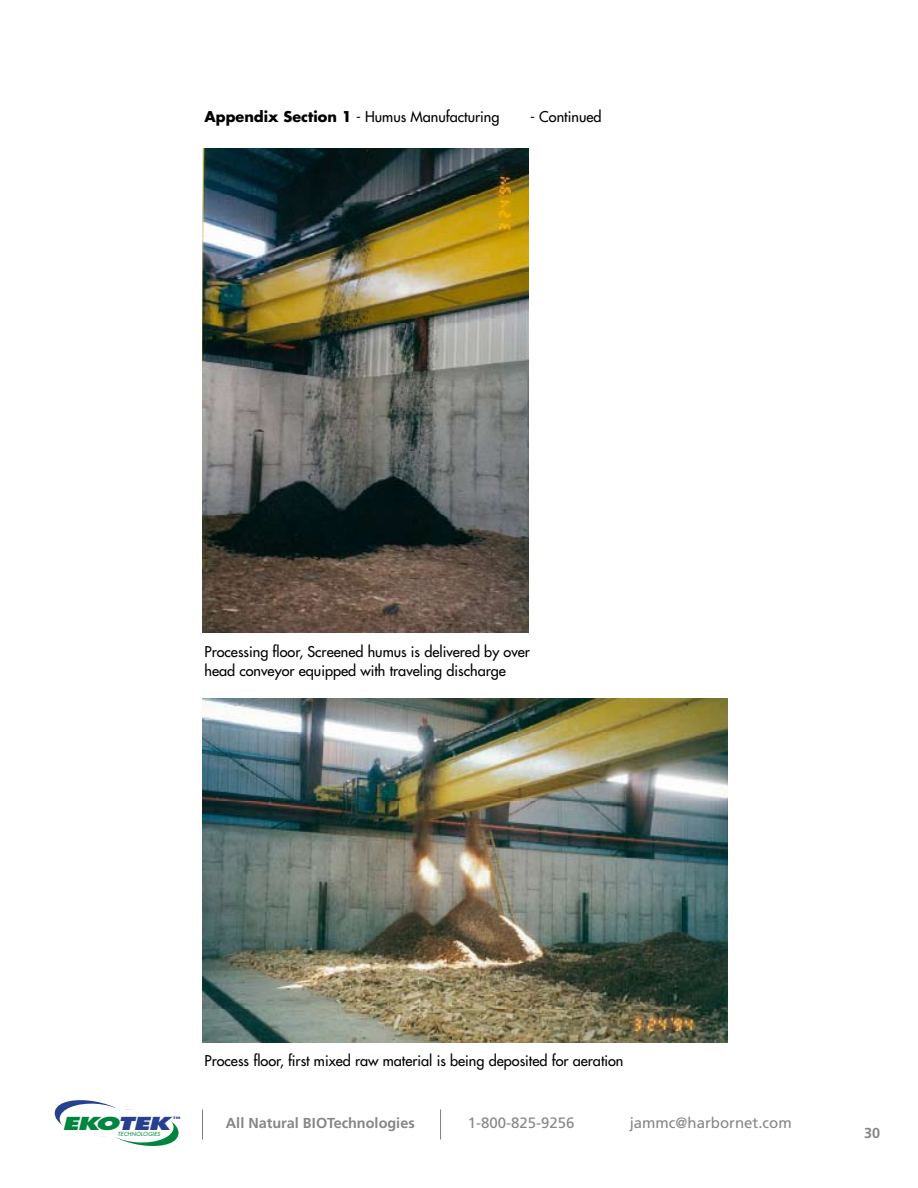
<style>
.page{position:relative;width:918px;height:1188px;background:#fff}
.page>*{position:absolute;margin:0;border:0;box-sizing:border-box;transform-origin:0 0}
.t1{font:italic 800 17.4px "Futura";letter-spacing:-.045em;color:#00853f;scale:1.5 1}
.t2{font:15px "Frutiger";color:#848688}
.t3{font:14.55px/20px "Futura";color:#000}
.t4{font:700 14.4px "Frutiger";color:#848688}
.t5{font:italic 5.4px "Futura";letter-spacing:.05em;color:#00853f}
.t6{font:700 3.15px "Futura";color:#25408f;scale:1.5 1}
.s1{font-weight:700}
.s2{color:#25408f}
</style>
<div class="page">
<hr style="left:202px;top:1109px;width:1px;height:31px;background:#807f83">
<svg style="left:54px;top:1100px;width:125px;height:46px"></svg>
<hr style="left:440px;top:1109px;width:1px;height:31px;background:#807f83">
<img style="left:202px;top:148px;width:327px;height:484px">
<img style="left:202px;top:698px;width:525px;height:345px">
<p class="t3" style="left:205px;top:106px;width:297px"><span class="s1">Appendix Section 1</span> - Humus Manufacturing</p>
<p class="t3" style="left:530px;top:106px;width:73px">- Continued</p>
<p class="t3" style="left:205px;top:641px;width:327px">Processing floor, Screened humus is delivered by over head conveyor equipped with traveling discharge</p>
<p class="t3" style="left:205px;top:1051px;width:421px">Process floor, first mixed raw material is being deposited for aeration</p>
<p class="t1" style="left:62px;top:1112px;width:73px">EKO<span class="s2">TEK</span></p>
<p class="t4" style="left:226px;top:1115px;width:190px">All Natural BIOTechnologies</p>
<p class="t2" style="left:468px;top:1114px;width:108px">1-800-825-9256</p>
<p class="t2" style="left:630px;top:1114px;width:164px">jammc@harbornet.com</p>
<p class="t6" style="left:173px;top:1116px;width:6px">TM</p>
<p class="t5" style="left:118px;top:1131px;width:44px">TECHNOLOGIES</p>
<p class="t4" style="left:864px;top:1124px;width:18px">30</p>
</div>
